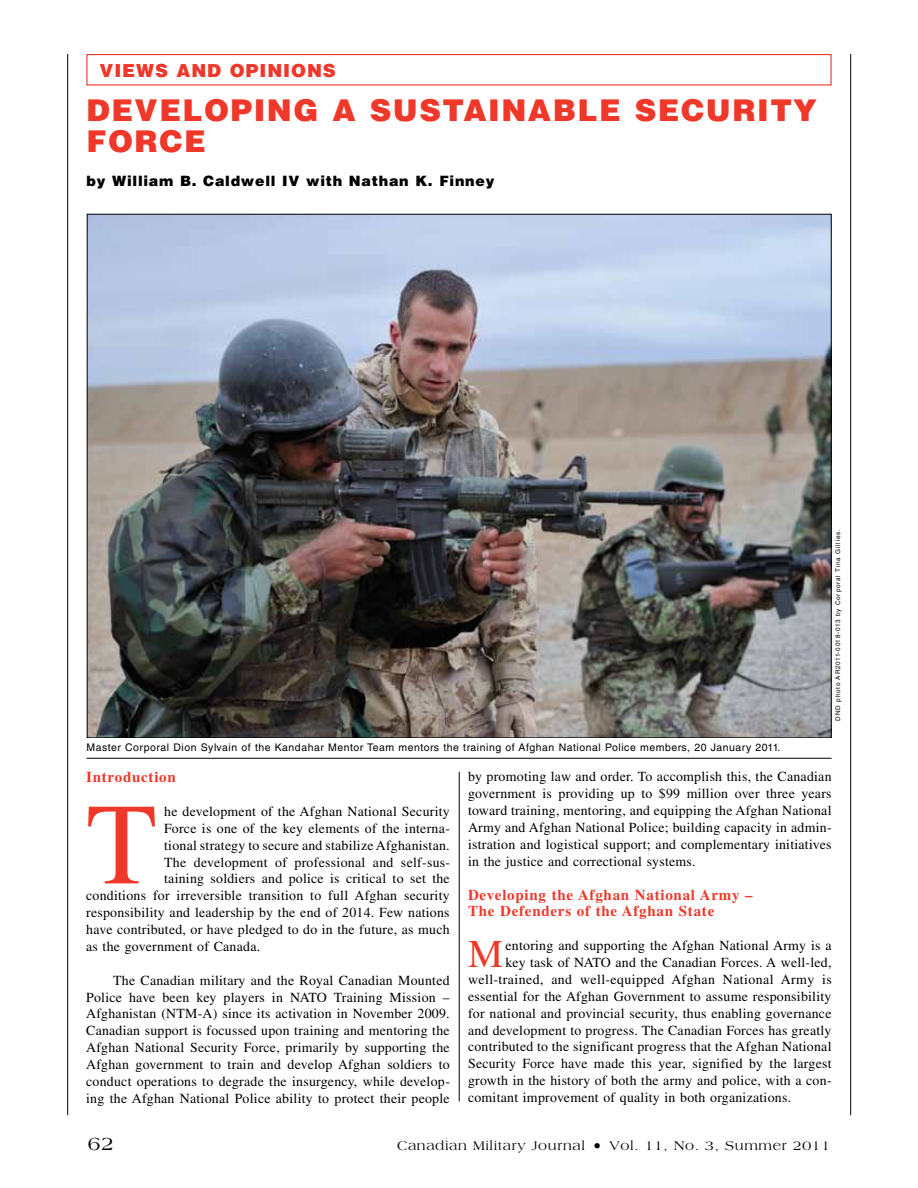
<style>
.page{position:relative;width:918px;height:1188px;background:#fff}
.page>*{position:absolute;margin:0;border:0;box-sizing:border-box;transform-origin:0 0}
.t1{font:115.8px "Times LT Std";color:#ef3829}
.t2{font:39.3px "Times LT Std";color:#ef3829}
.t3{font:900 30px "Helvetica LT Std";letter-spacing:.05em;color:#ef3829}
.t4{font:19.5px "Americana Std";color:#000}
.t5{font:900 18px "Helvetica LT Std";letter-spacing:.05em;color:#ef3829}
.t6{font:700 15px/16.8px "Times LT Std";letter-spacing:.05em;color:#ef3829}
.t7{font:900 14.25px "Helvetica LT Std";letter-spacing:.05em;color:#000}
.t8{font:13.8px/16.8px "Times LT Std";letter-spacing:.015em;color:#000;text-align:justify}
.t9{font:13.5px "Americana Std";letter-spacing:.05em;color:#000}
.t10{font:10.5px "Helvetica LT Std";letter-spacing:.05em;color:#000}
.t11{font:6.3px "Helvetica LT Std";letter-spacing:.125em;color:#000}
.s1{font-size:16.5px}
</style>
<div class="page">
<hr style="left:850px;top:54px;width:1px;height:1061px;background:#000">
<hr style="left:67px;top:54px;width:1px;height:1061px;background:#000">
<div style="left:86px;top:54px;width:746px;height:32px;border:1px solid #ef3829"></div>
<hr style="left:459px;top:772px;width:1px;height:329px;background:#000">
<img style="left:89px;top:216px;width:741px;height:520px">
<hr style="left:87px;top:758px;width:745px;height:1px;background:#000">
<h3 class="t5" style="left:100px;top:59px;width:39px">VIEWS</h3>
<h3 class="t5" style="left:177px;top:59px;width:131px">AND OPINIONS</h3>
<h3 class="t3" style="left:87px;top:90px;width:25px">DEVELOP</h3>
<h3 class="t3" style="left:254px;top:90px;width:322px">ING A SUSTAINABLE</h3>
<h3 class="t3" style="left:635px;top:90px;width:184px">SECURITY</h3>
<h3 class="t3" style="left:87px;top:122px;width:25px">FORCE</h3>
<p class="t7" style="left:87px;top:172px;width:409px">BY WILLIAM B. CALDWELL IV WITH NATHAN K. FINNEY</p>
<p class="t11" style="left:834px;top:721px;width:193px;rotate:-90deg">DND photo AR2011-0018-013 by Corporal Tina Gillies.</p>
<p class="t10" style="left:87px;top:741px;width:695px">Master Corporal Dion Sylvain of the Kandahar Mentor Team mentors the training of Afghan National Police members, 20 January 2011.</p>
<p class="t6" style="left:86px;top:768px;width:91px">Introduction</p>
<h1 class="t1" style="left:86px;top:779px;width:72px">T</h1>
<p class="t8" style="left:164px;top:803px;width:287px">he development of the Afghan National Security</p>
<p class="t8" style="left:468px;top:768px;width:365px">by promoting law and order. To accomplish this, the Canadian government is providing up to $99 million over three years toward training, mentoring, and equipping the Afghan National Army and Afghan National Police; building capacity in admin&shy;istration and logistical support; and complementary initiatives in the justice and correctional systems.</p>
<p class="t6" style="left:468px;top:886px;width:286px">Developing the Afghan National Army –<br>The Defenders of the Afghan State</p>
<h2 class="t2" style="left:468px;top:932px;width:36px">M</h2>
<p class="t8" style="left:506px;top:937px;width:328px">entoring and supporting the Afghan National Army is a</p>
<p class="t8" style="left:164px;top:820px;width:287px">Force is one of the key elements of the interna-</p>
<p class="t8" style="left:164px;top:837px;width:287px">tional strategy to secure and stabilize Afghanistan.</p>
<p class="t8" style="left:164px;top:853px;width:288px">The development of professional and self-sus-</p>
<p class="t8" style="left:164px;top:870px;width:287px">taining soldiers and police is critical to set the</p>
<p class="t8" style="left:86px;top:887px;width:365px">conditions for irreversible transition to full Afghan security</p>
<p class="t8" style="left:86px;top:904px;width:365px">responsibility and leadership by the end of 2014. Few nations</p>
<p class="t8" style="left:86px;top:921px;width:365px">have contributed, or have pledged to do in the future, as much</p>
<p class="t8" style="left:86px;top:938px;width:176px">as the government of Canada.</p>
<p class="t8" style="left:86px;top:972px;width:365px;text-indent:27px">The Canadian military and the Royal Canadian Mounted Police have been key players in NATO Training Mission – Afghanistan (NTM-A) since its activation in November 2009.<br>Canadian support is focussed upon training and mentoring the Afghan National Security Force, primarily by supporting the Afghan government to train and develop Afghan soldiers to conduct operations to degrade the insurgency, while develop&shy;ing the Afghan National Police ability to protect their people</p>
<p class="t8" style="left:506px;top:954px;width:328px">key task of NATO and the Canadian Forces. A well-led,</p>
<p class="t8" style="left:468px;top:971px;width:365px">well-trained, and well-equipped Afghan National Army is</p>
<p class="t8" style="left:468px;top:988px;width:365px">essential for the Afghan Government to assume responsibility</p>
<p class="t8" style="left:468px;top:1005px;width:365px">for national and provincial security, thus enabling governance</p>
<p class="t8" style="left:468px;top:1021px;width:365px">and development to progress. The Canadian Forces has greatly</p>
<p class="t8" style="left:468px;top:1038px;width:365px">contributed to the significant progress that the Afghan National</p>
<p class="t8" style="left:468px;top:1055px;width:365px">Security Force have made this year, signified by the largest</p>
<p class="t8" style="left:468px;top:1072px;width:365px">growth in the history of both the army and police, with a con-</p>
<p class="t8" style="left:468px;top:1089px;width:325px">comitant improvement of quality in both organizations.</p>
<h3 class="t4" style="left:88px;top:1132px;width:28px">62</h3>
<p class="t9" style="left:397px;top:1138px;width:434px">Canadian Military Journal <span class="s1">•</span> Vol. 11, No. 3, Summer 2011</p>
</div>
